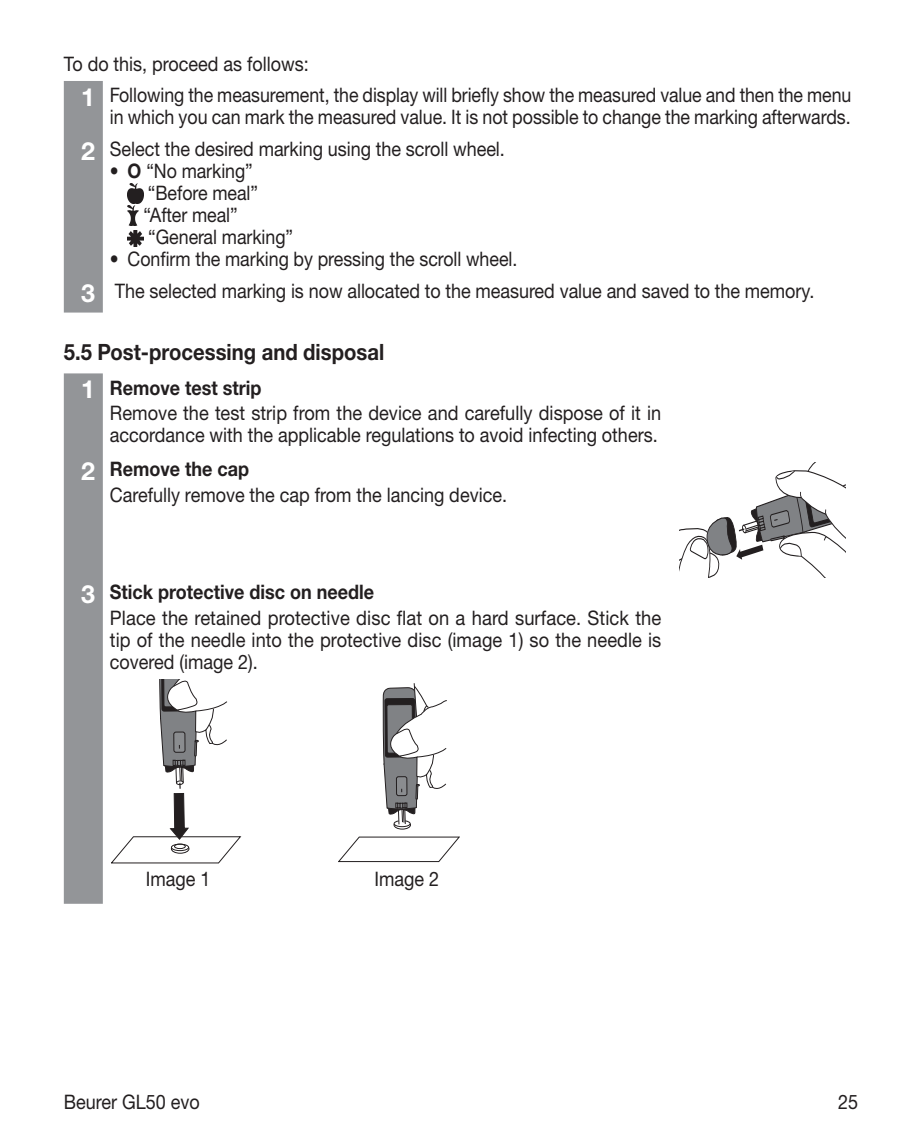
<style>
.page{position:relative;width:922px;height:1134px;background:#fff}
.page>*{position:absolute;margin:0;border:0;box-sizing:border-box;transform-origin:0 0}
.t1{font:700 22.5px "Helvetica Neue LTW1 G";color:#231f20;scale:.9 1}
.t2{font:20px/22px "Helvetica Neue LTW1 G";letter-spacing:-.005em;color:#231f20;scale:.89 1}
.t3{font:20px/31.2px "Helvetica Neue LTW1 G";letter-spacing:-.005em;color:#231f20;scale:.9 1}
.t4{font:20px/25.5px "Helvetica Neue LTW1 G";letter-spacing:-.005em;color:#231f20;scale:.91 1}
.t5{font:20px/25.5px "Helvetica Neue LTW1 G";letter-spacing:-.005em;color:#231f20;scale:.92 1}
.s1{font-weight:700;font-size:25px;color:#fff}
.s2{font-weight:700}
</style>
<div class="page">
<div style="left:64px;top:81px;width:39px;height:232px;background:#939598"></div>
<img style="left:128px;top:183px;width:15px;height:20px">
<img style="left:128px;top:205px;width:11px;height:20px">
<img style="left:128px;top:230px;width:15px;height:16px">
<div style="left:64px;top:373px;width:39px;height:531px;background:#939598"></div>
<svg style="left:679px;top:462px;width:166px;height:116px"></svg>
<svg style="left:111px;top:680px;width:130px;height:184px"></svg>
<svg style="left:383px;top:683px;width:64px;height:146px"></svg>
<svg style="left:338px;top:837px;width:122px;height:25px"></svg>
<p class="t3" style="left:81px;top:48px;width:857px;text-indent:-17px">To do this, proceed as follows:<br><span class="s1">1</span> Following the measurement, the display will briefly show the measured value and then the menu</p>
<p class="t2" style="left:81px;top:101px;width:865px;line-height:32px;text-indent:29px">in which you can mark the measured value. It is not possible to change the marking afterwards.<br><span class="s1">2</span> Select the desired marking using the scroll wheel.</p>
<p class="t2" style="left:143px;top:160px;width:169px;text-indent:-34px">• <span class="s2">O</span> “No marking” “Before meal” “After meal” “General marking”</p>
<p class="t2" style="left:81px;top:243px;width:825px;line-height:32px;text-indent:29px">• Confirm the marking by pressing the scroll wheel.<br><span class="s1">3</span> The selected marking is now allocated to the measured value and saved to the memory.</p>
<p class="t1" style="left:64px;top:338px;width:357px">5.5 Post-processing and disposal</p>
<p class="t4" style="left:110px;top:375px;width:607px;text-indent:-29px"><span class="s1">1</span> <span class="s2">Remove test strip<br></span>Remove the test strip from the device and carefully dispose of it in</p>
<p class="t3" style="left:81px;top:418px;width:642px;line-height:34px;text-indent:29px">accordance with the applicable regulations to avoid infecting others.<br><span class="s1">2</span> <span class="s2">Remove the cap</span></p>
<p class="t3" style="left:110px;top:479px;width:442px">Carefully remove the cap from the lancing device.</p>
<p class="t5" style="left:110px;top:579px;width:601px;text-indent:-29px"><span class="s1">3</span> <span class="s2">Stick protective disc on needle<br></span>Place the retained protective disc flat on a hard surface. Stick the</p>
<p class="t4" style="left:110px;top:628px;width:607px;line-height:22px">tip of the needle into the protective disc (image 1) so the needle is covered (image 2).</p>
<p class="t3" style="left:146px;top:863px;width:73px">Image 1</p>
<p class="t3" style="left:374px;top:863px;width:73px">Image 2</p>
<p class="t3" style="left:64px;top:1086px;width:152px">Beurer GL50 evo</p>
<p class="t3" style="left:837px;top:1086px;width:24px">25</p>
</div>
